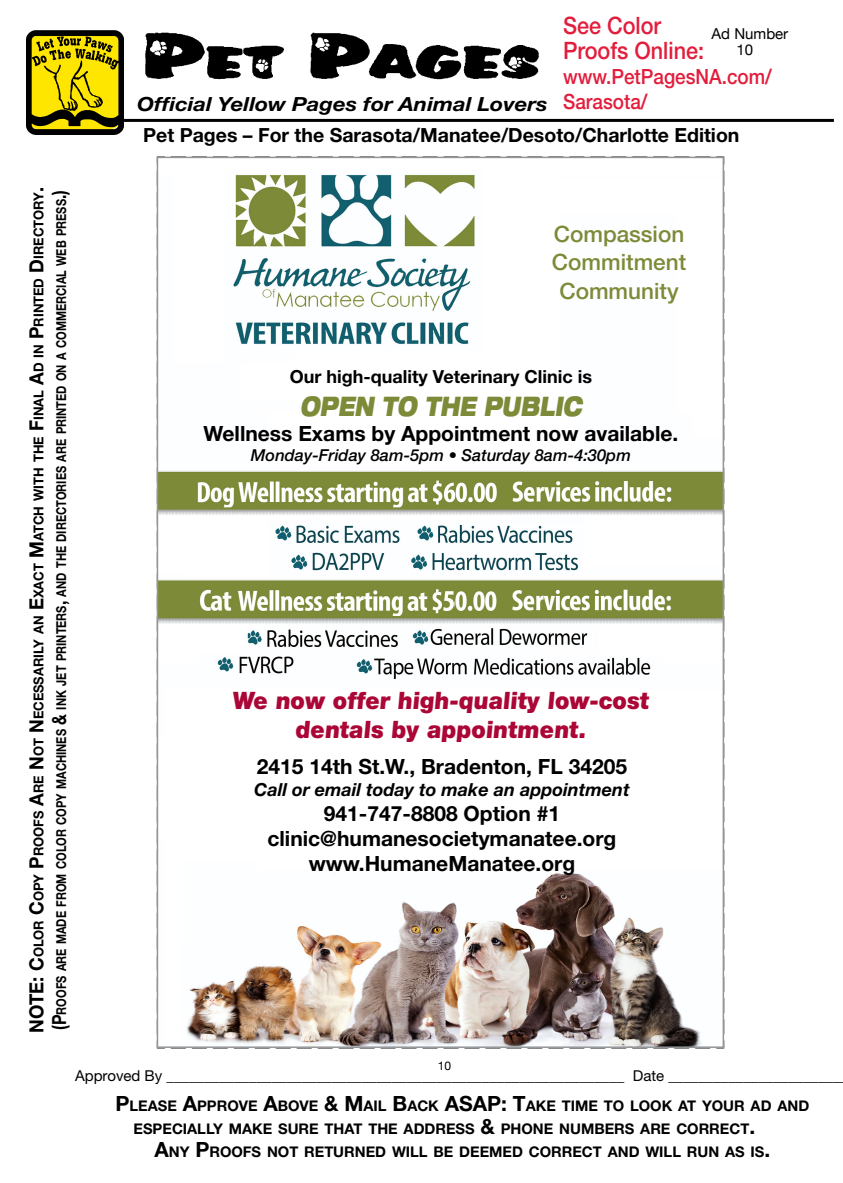
<style>
.page{position:relative;width:843px;height:1183px;background:#fff}
.page>*{position:absolute;margin:0;border:0;box-sizing:border-box;transform-origin:0 0}
.t1{font:italic 900 expanded 27px "Helvetica Neue";color:#7d8a38;scale:.71 1}
.t2{font:italic 900 24px/28.8px "Helvetica Neue";color:#ab0635;text-align:center;scale:.96 1}
.t3{font:500 24px/25px "Helvetica Neue";color:#e31d3c;scale:.9 1}
.t4{font:500 22.5px/28.5px "Helvetica Neue";color:#7d8a38;text-align:center}
.t5{font:700 21px/25.2px "Helvetica Neue";color:#000;text-align:center}
.t6{font:500 21px/25px "Helvetica Neue";color:#e31d3c;scale:.9 1}
.t7{font:700 19.5px "Helvetica Neue";color:#000}
.t8{font:italic 700 19.5px "Helvetica Neue";color:#000;scale:1.13 1}
.t9{font:italic 700 18px "Helvetica Neue";color:#000}
.t10{font:700 18px "Helvetica Neue";color:#000}
.t11{font:italic 500 16.5px "Helvetica Neue";color:#000}
.t12{font:15px "Helvetica Neue";color:#000}
.t13{font:15px/16.5px "Helvetica Neue";color:#000}
.t14{font:700 14.7px "Helvetica Neue";color:#000}
.t15{font:700 13.65px/22.6px "Helvetica Neue";color:#000;scale:.95 1}
.t16{font:12px "Helvetica Neue";color:#000}
.s1{font-size:19.5px}
.s2{font-size:21px}
</style>
<div class="page">
<hr style="left:40px;top:119px;width:793px;height:3px;background:#000">
<img style="left:145px;top:32px;width:394px;height:48px">
<img style="left:26px;top:31px;width:98px;height:103px">
<img style="left:160px;top:174px;width:561px;height:871px">
<p class="t15" style="left:27px;top:1033px;width:892px;rotate:-90deg"><span class="s1">NOTE: C</span>OLOR <span class="s1">C</span>OPY <span class="s1">P</span>ROOFS <span class="s1">A</span>RE <span class="s1">N</span>OT <span class="s1">N</span>ECESSARILY AN <span class="s1">E</span>XACT <span class="s1">M</span>ATCH WITH THE <span class="s1">F</span>INAL <span class="s1">A</span>D IN <span class="s1">P</span>RINTED <span class="s1">D</span>IRECTORY<span class="s1">. (P</span>ROOFS ARE MADE FROM COLOR COPY MACHINES <span class="s1">&amp;</span> INK JET PRINTERS<span class="s1">,</span> AND THE DIRECTORIES ARE PRINTED ON A COMMERCIAL WEB PRESS<span class="s1">.)</span></p>
<h2 class="t3" style="left:563px;top:12px;width:158px">See Color<br>Proofs Online:</h2>
<h3 class="t6" style="left:563px;top:63px;width:233px">www.PetPagesNA.com/<br>Sarasota/</h3>
<p class="t13" style="left:736px;top:26px;width:53px;text-indent:-25px">Ad Number<br>10</p>
<h3 class="t8" style="left:137px;top:92px;width:364px">Official Yellow Pages for Animal Lovers</h3>
<h3 class="t7" style="left:143px;top:123px;width:597px">Pet Pages – For the Sarasota/Manatee/Desoto/Charlotte Edition</h3>
<h3 class="t4" style="left:552px;top:219px;width:136px">Compassion<br>Commitment<br>Community</h3>
<h3 class="t10" style="left:290px;top:366px;width:303px">Our high-quality Veterinary Clinic is</h3>
<h1 class="t1" style="left:300px;top:388px;width:399px">OPEN TO THE PUBLIC</h1>
<h3 class="t5" style="left:203px;top:420px;width:476px">Wellness Exams by Appointment now available.</h3>
<p class="t11" style="left:251px;top:445px;width:381px">Monday-Friday 8am-5pm • Saturday 8am-4:30pm</p>
<h2 class="t2" style="left:233px;top:685px;width:435px">We now offer high-quality low-cost dentals by appointment.</h2>
<h3 class="t5" style="left:257px;top:753px;width:372px">2415 14th St.W., Bradenton, FL 34205</h3>
<h3 class="t9" style="left:254px;top:778px;width:377px">Call or email today to make an appointment</h3>
<h3 class="t5" style="left:267px;top:800px;width:350px">941-747-8808 Option #1 clinic@humanesocietymanatee.org www.HumaneManatee.org</h3>
<p class="t16" style="left:437px;top:1057px;width:15px">10</p>
<p class="t12" style="left:75px;top:1067px;width:767px">Approved By _____________________________________________________________ Date _______________________</p>
<p class="t14" style="left:115px;top:1097px;width:345px"><span class="s2">P</span>LEASE <span class="s2">A</span>PPROVE <span class="s2">A</span>BOVE <span class="s2">&amp; M</span>AIL <span class="s2">B</span>ACK <span class="s2">ASA</span></p>
<p class="t14" style="left:487px;top:1097px;width:323px"><span class="s2">P: T</span>AKE TIME TO LOOK AT YOUR AD AND</p>
<p class="t14" style="left:133px;top:1119px;width:623px">ESPECIALLY MAKE SURE THAT THE ADDRESS <span class="s2">&amp;</span> PHONE NUMBERS ARE CORRECT<span class="s2">.</span></p>
<p class="t14" style="left:154px;top:1142px;width:617px"><span class="s2">A</span>NY <span class="s2">P</span>ROOFS NOT RETURNED WILL BE DEEMED CORRECT AND WILL RUN AS IS<span class="s2">.</span></p>
</div>
